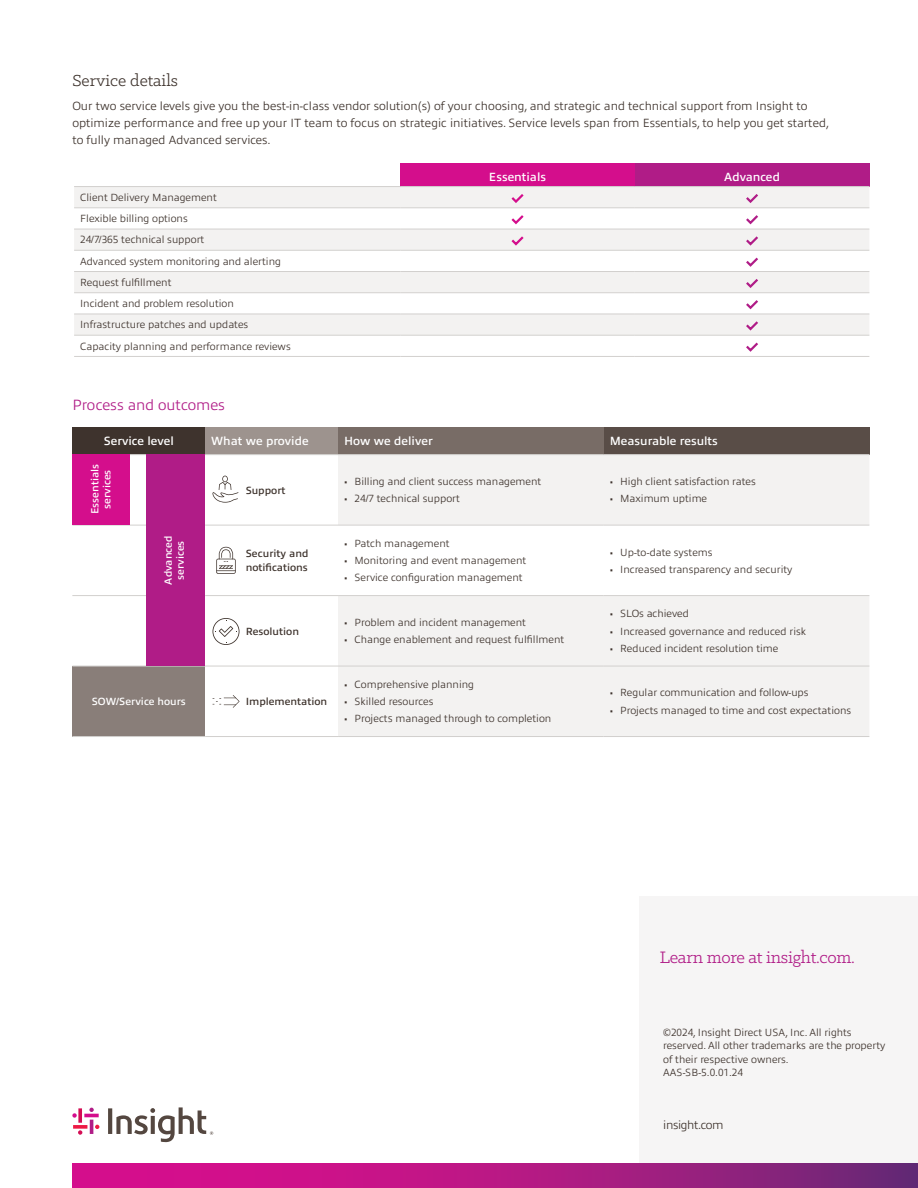
<style>
.page{position:relative;width:918px;height:1188px;background:#fff}
.page>*{position:absolute;margin:0;border:0;box-sizing:border-box;transform-origin:0 0}
.CTA_URL{font:18.75px "Klinic Slab";letter-spacing:-.015em;color:#b01c87}
.t1{font:18px "Klinic Slab";color:#3e332d}
.t2{font:300 15px "Allumi Pro";color:#b01c87}
.Body{font:300 12px/17.2px "Allumi Pro";color:#3e332d}
.Body-2{font:600 12px "Allumi Pro";color:#fff}
.Sidebar_URL{font:300 12px "Allumi Pro";letter-spacing:-.03em;color:#3e332d}
.Copyright{font:300 10.5px/13.5px "Allumi Pro";color:#3e332d}
.Body_Bullets{font:300 10.5px "Allumi Pro";color:#3e332d}
.Body-3{font:600 10.5px/13.5px "Allumi Pro";color:#3e332d}
.Body_Bullets-2{font:600 10.5px/12px "Allumi Pro";color:#fff;text-align:center}
.Copyright_FileNumber{font:300 10.5px "Allumi Pro";color:#3e332d}
</style>
<div class="page">
<div style="left:639px;top:896px;width:279px;height:292px;background:#f6f5f5"></div>
<svg style="left:72px;top:1163px;width:846px;height:25px;background:#af1983"></svg>
<div style="left:72px;top:427px;width:133px;height:28px;background:#3e332d"></div>
<div style="left:205px;top:427px;width:133px;height:28px;background:#9d938e"></div>
<div style="left:338px;top:427px;width:266px;height:28px;background:#786c66"></div>
<div style="left:604px;top:427px;width:265px;height:28px;background:#594d47"></div>
<svg style="left:338px;top:455px;width:531px;height:281px;fill:#f3f2f1"></svg>
<div style="left:72px;top:666px;width:133px;height:71px;background:#897e79"></div>
<hr style="left:72px;top:525px;width:133px;height:1px;background:#d2d0ce">
<hr style="left:205px;top:736px;width:133px;height:1px;background:#d2d0ce">
<hr style="left:338px;top:736px;width:266px;height:1px;background:#d2d0ce">
<hr style="left:604px;top:736px;width:265px;height:1px;background:#d2d0ce">
<hr style="left:72px;top:595px;width:133px;height:1px;background:#d2d0ce">
<hr style="left:205px;top:525px;width:133px;height:1px;background:#d2d0ce">
<hr style="left:338px;top:525px;width:266px;height:1px;background:#d2d0ce">
<hr style="left:604px;top:525px;width:265px;height:1px;background:#d2d0ce">
<hr style="left:205px;top:454px;width:133px;height:1px;background:#d2d0ce">
<hr style="left:205px;top:595px;width:133px;height:1px;background:#d2d0ce">
<hr style="left:72px;top:666px;width:133px;height:1px;background:#d2d0ce">
<hr style="left:338px;top:454px;width:266px;height:1px;background:#d2d0ce">
<hr style="left:604px;top:454px;width:265px;height:1px;background:#d2d0ce">
<hr style="left:338px;top:595px;width:266px;height:1px;background:#d2d0ce">
<hr style="left:604px;top:595px;width:265px;height:1px;background:#d2d0ce">
<hr style="left:72px;top:736px;width:133px;height:1px;background:#d2d0ce">
<hr style="left:72px;top:454px;width:133px;height:1px;background:#d2d0ce">
<hr style="left:205px;top:666px;width:133px;height:1px;background:#d2d0ce">
<hr style="left:338px;top:666px;width:266px;height:1px;background:#d2d0ce">
<hr style="left:604px;top:666px;width:265px;height:1px;background:#d2d0ce">
<div style="left:400px;top:163px;width:235px;height:24px;background:#d40e8c"></div>
<div style="left:635px;top:163px;width:234px;height:24px;background:#b01c87"></div>
<div style="left:74px;top:187px;width:795px;height:21px;background:#f3f2f1"></div>
<svg style="left:74px;top:228px;width:795px;height:107px;fill:#f3f2f1"></svg>
<hr style="left:74px;top:186px;width:326px;height:1px;background:#d2d0ce">
<hr style="left:400px;top:186px;width:235px;height:1px;background:#d2d0ce">
<hr style="left:635px;top:186px;width:234px;height:1px;background:#d2d0ce">
<hr style="left:74px;top:208px;width:326px;height:1px;background:#d2d0ce">
<hr style="left:400px;top:208px;width:235px;height:1px;background:#d2d0ce">
<hr style="left:635px;top:208px;width:234px;height:1px;background:#d2d0ce">
<hr style="left:74px;top:229px;width:326px;height:1px;background:#d2d0ce">
<hr style="left:400px;top:229px;width:235px;height:1px;background:#d2d0ce">
<hr style="left:635px;top:229px;width:234px;height:1px;background:#d2d0ce">
<hr style="left:74px;top:250px;width:326px;height:1px;background:#d2d0ce">
<hr style="left:400px;top:250px;width:235px;height:1px;background:#d2d0ce">
<hr style="left:635px;top:250px;width:234px;height:1px;background:#d2d0ce">
<hr style="left:74px;top:271px;width:326px;height:1px;background:#d2d0ce">
<hr style="left:400px;top:271px;width:235px;height:1px;background:#d2d0ce">
<hr style="left:635px;top:271px;width:234px;height:1px;background:#d2d0ce">
<hr style="left:74px;top:292px;width:326px;height:1px;background:#d2d0ce">
<hr style="left:400px;top:292px;width:235px;height:1px;background:#d2d0ce">
<hr style="left:635px;top:292px;width:234px;height:1px;background:#d2d0ce">
<hr style="left:635px;top:335px;width:234px;height:1px;background:#d2d0ce">
<hr style="left:74px;top:314px;width:326px;height:1px;background:#d2d0ce">
<hr style="left:400px;top:314px;width:235px;height:1px;background:#d2d0ce">
<hr style="left:635px;top:314px;width:234px;height:1px;background:#d2d0ce">
<hr style="left:635px;top:356px;width:234px;height:1px;background:#d2d0ce">
<hr style="left:74px;top:335px;width:326px;height:1px;background:#d2d0ce">
<hr style="left:400px;top:335px;width:235px;height:1px;background:#d2d0ce">
<hr style="left:74px;top:356px;width:326px;height:1px;background:#d2d0ce">
<hr style="left:400px;top:356px;width:235px;height:1px;background:#d2d0ce">
<svg style="left:509px;top:192px;width:17px;height:13px"></svg>
<svg style="left:744px;top:192px;width:17px;height:13px"></svg>
<svg style="left:511px;top:215px;width:13px;height:10px"></svg>
<svg style="left:746px;top:215px;width:12px;height:10px"></svg>
<svg style="left:509px;top:234px;width:17px;height:13px"></svg>
<svg style="left:744px;top:234px;width:17px;height:13px"></svg>
<svg style="left:744px;top:255px;width:17px;height:13px"></svg>
<svg style="left:744px;top:276px;width:17px;height:14px"></svg>
<svg style="left:744px;top:298px;width:17px;height:13px"></svg>
<svg style="left:744px;top:319px;width:17px;height:13px"></svg>
<svg style="left:746px;top:342px;width:12px;height:10px"></svg>
<svg style="left:213px;top:695px;width:27px;height:13px"></svg>
<svg style="left:213px;top:618px;width:27px;height:27px"></svg>
<svg style="left:216px;top:547px;width:20px;height:27px"></svg>
<svg style="left:212px;top:476px;width:26px;height:27px"></svg>
<div style="left:73px;top:454px;width:57px;height:71px;background:#d40e8c"></div>
<div style="left:146px;top:454px;width:59px;height:212px;background:#b01c87"></div>
<hr style="left:90px;top:1120px;width:3px;height:14px;background:#b01c87">
<svg style="left:89px;top:1108px;width:5px;height:4px"></svg>
<svg style="left:78px;top:1108px;width:4px;height:15px"></svg>
<svg style="left:78px;top:1130px;width:4px;height:5px"></svg>
<hr style="left:84px;top:1114px;width:15px;height:3px;background:#d40d8c">
<svg style="left:72px;top:1113px;width:5px;height:5px"></svg>
<svg style="left:73px;top:1125px;width:14px;height:4px"></svg>
<svg style="left:95px;top:1125px;width:4px;height:4px"></svg>
<svg style="left:108px;top:1107px;width:105px;height:35px"></svg>
<h1 class="t1" style="left:72px;top:69px;width:107px">Service details</h1>
<p class="Body" style="left:72px;top:96px;width:758px">Our two service levels give you the best-in-class vendor solution(s) of your choosing, and strategic and technical support from Insight to optimize performance and free up your IT team to focus on strategic initiatives. Service levels span from Essentials, to help you get started, to fully managed Advanced services.</p>
<p class="Body_Bullets" style="left:80px;top:190px;width:138px">Client Delivery Management</p>
<p class="Body_Bullets" style="left:80px;top:211px;width:109px">Flexible billing options</p>
<p class="Body_Bullets" style="left:80px;top:232px;width:126px">24/7/365 technical support</p>
<p class="Body_Bullets" style="left:80px;top:253px;width:202px">Advanced system monitoring and alerting</p>
<p class="Body_Bullets" style="left:80px;top:275px;width:93px">Request fulfillment</p>
<p class="Body_Bullets" style="left:80px;top:296px;width:155px">Incident and problem resolution</p>
<p class="Body_Bullets" style="left:80px;top:317px;width:170px">Infrastructure patches and updates</p>
<p class="Body_Bullets" style="left:80px;top:338px;width:212px">Capacity planning and performance reviews</p>
<h2 class="t2" style="left:72px;top:394px;width:154px">Process and outcomes</h2>
<p class="Body-2" style="left:489px;top:168px;width:59px">Essentials</p>
<p class="Body-2" style="left:724px;top:168px;width:57px">Advanced</p>
<p class="Body-2" style="left:104px;top:432px;width:72px">Service level</p>
<p class="Body-2" style="left:211px;top:432px;width:99px">What we provide</p>
<p class="Body-2" style="left:344px;top:432px;width:90px">How we deliver</p>
<p class="Body-2" style="left:610px;top:432px;width:110px">Measurable results</p>
<p class="Body-3" style="left:246px;top:482px;width:41px">Support</p>
<p class="Body_Bullets-2" style="left:88px;top:514px;width:52px;rotate:-90deg">Essentials services</p>
<p class="Copyright" style="left:610px;top:474px;width:148px">• High client satisfaction rates</p>
<p class="Copyright" style="left:610px;top:491px;width:99px">• Maximum uptime</p>
<p class="Copyright" style="left:344px;top:474px;width:199px">• Billing and client success management</p>
<p class="Copyright" style="left:344px;top:491px;width:117px">• 24/7 technical support</p>
<p class="Body_Bullets-2" style="left:162px;top:585px;width:50px;rotate:-90deg">Advanced services</p>
<p class="Body-3" style="left:246px;top:546px;width:64px">Security and notifications</p>
<p class="Body-3" style="left:246px;top:623px;width:55px">Resolution</p>
<p class="Body_Bullets-2" style="left:92px;top:695px;width:95px">SOW/Service hours</p>
<p class="Body-3" style="left:246px;top:694px;width:83px">Implementation</p>
<p class="Copyright" style="left:344px;top:536px;width:107px">• Patch management</p>
<p class="Copyright" style="left:344px;top:553px;width:184px">• Monitoring and event management</p>
<p class="Copyright" style="left:344px;top:570px;width:180px">• Service configuration management</p>
<p class="Copyright" style="left:344px;top:615px;width:184px">• Problem and incident management</p>
<p class="Copyright" style="left:344px;top:632px;width:222px">• Change enablement and request fulfillment</p>
<p class="Copyright" style="left:344px;top:677px;width:132px">• Comprehensive planning</p>
<p class="Copyright" style="left:344px;top:694px;width:91px">• Skilled resources</p>
<p class="Copyright" style="left:344px;top:711px;width:209px">• ProjectS managed through to completion</p>
<p class="Copyright" style="left:610px;top:544px;width:104px">• Up-to-date systems</p>
<p class="Copyright" style="left:610px;top:562px;width:184px">• Increased transparency and security</p>
<p class="Copyright" style="left:610px;top:606px;width:81px">• SLOs achieved</p>
<p class="Copyright" style="left:610px;top:623px;width:198px">• Increased governance and reduced risk</p>
<p class="Copyright" style="left:610px;top:641px;width:170px">• Reduced incident resolution time</p>
<p class="Copyright" style="left:610px;top:685px;width:200px">• Regular communication and follow-ups</p>
<p class="Copyright" style="left:610px;top:703px;width:243px">• Projects managed to time and cost expectations</p>
<p class="CTA_URL" style="left:660px;top:945px;width:197px">Learn more at insight.com.</p>
<p class="Copyright" style="left:663px;top:1025px;width:224px">©2024, Insight Direct USA, Inc. All rights reserved. All other trademarks are the property of their respective owners.</p>
<p class="Copyright_FileNumber" style="left:663px;top:1065px;width:81px">AAS-SB-5.0.01.24</p>
<p class="Sidebar_URL" style="left:663px;top:1117px;width:62px">insight.com</p>
</div>
